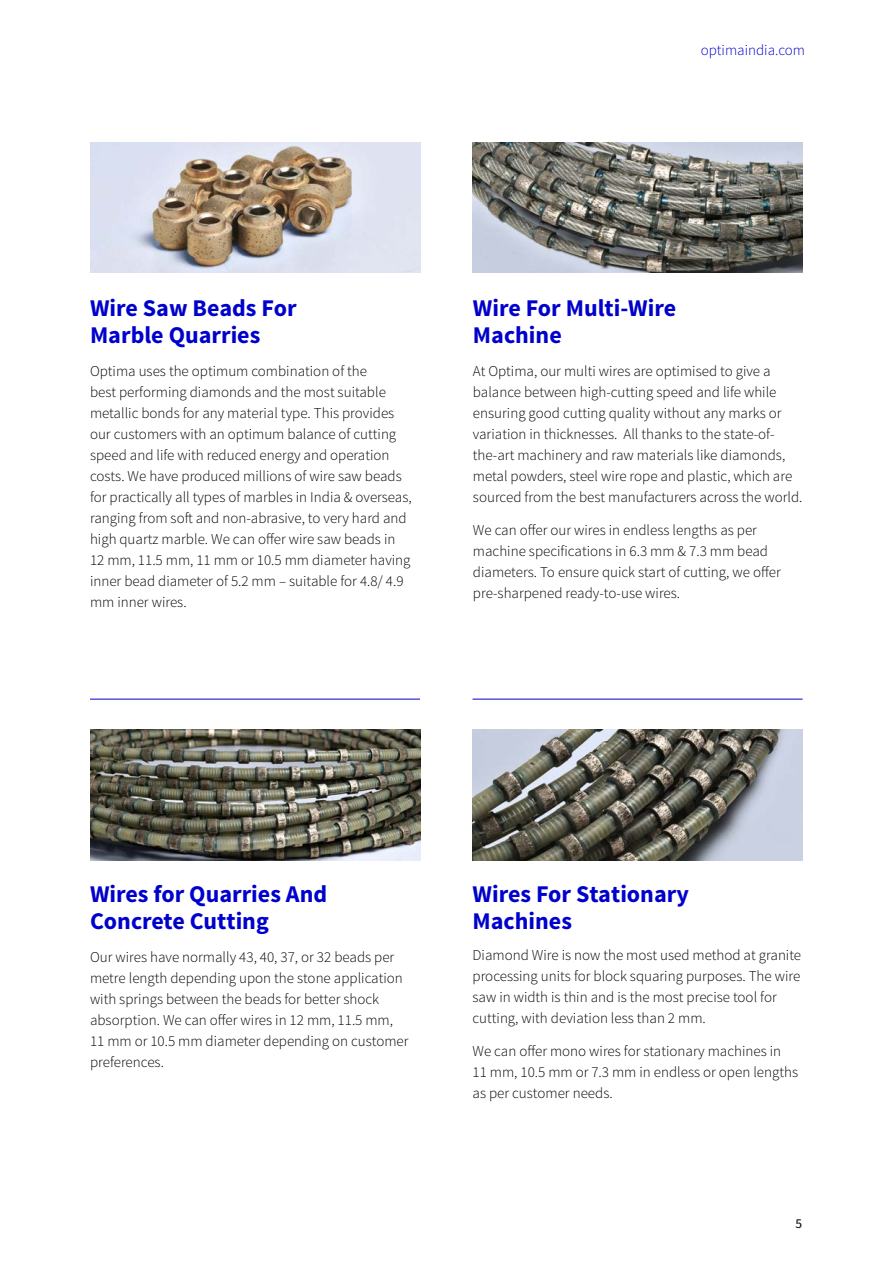
<style>
.page{position:relative;width:893px;height:1263px;background:#fff}
.page>*{position:absolute;margin:0;border:0;box-sizing:border-box;transform-origin:0 0}
.t1{font:700 24px/27px "Source Sans Pro";color:#00c}
.t2{font:300 15px/21px "Source Sans Pro";color:#040503}
.t3{font:300 15px "Source Sans Pro";color:#00c}
.t4{font:13.5px "Source Sans Pro";color:#000}
</style>
<div class="page">
<img style="left:90px;top:142px;width:330px;height:130px">
<img style="left:472px;top:730px;width:330px;height:130px">
<img style="left:90px;top:730px;width:330px;height:130px">
<img style="left:473px;top:142px;width:330px;height:130px">
<hr style="left:90px;top:699px;width:330px;height:1px;background:#00c">
<hr style="left:472px;top:699px;width:330px;height:1px;background:#00c">
<p class="t1" style="left:90px;top:296px;width:208px">Wire Saw Beads For<br>Marble Quarries</p>
<p class="t3" style="left:701px;top:41px;width:106px">optimaindia.com</p>
<p class="t1" style="left:473px;top:296px;width:205px">Wire For Multi-Wire<br>Machine</p>
<p class="t2" style="left:90px;top:360px;width:323px">Optima uses the optimum combination of the<br>best performing diamonds and the most suitable metallic bonds for any material type. This provides our customers with an optimum balance of cutting speed and life with reduced energy and operation costs. We have produced millions of wire saw beads for practically all types of marbles in India &amp; overseas, ranging from soft and non-abrasive, to very hard and high quartz marble. We can offer wire saw beads in 12 mm, 11.5 mm, 11 mm or 10.5 mm diameter having inner bead diameter of 5.2 mm – suitable for 4.8/ 4.9 mm inner wires.</p>
<p class="t2" style="left:473px;top:360px;width:331px">At Optima, our multi wires are optimised to give a balance between high-cutting speed and life while ensuring good cutting quality without any marks or variation in thicknesses. All thanks to the state-of&shy;the-art machinery and raw materials like diamonds, metal powders, steel wire rope and plastic, which are sourced from the best manufacturers across the world.</p>
<p class="t2" style="left:473px;top:519px;width:309px">We can offer our wires in endless lengths as per machine specifications in 6.3 mm &amp; 7.3 mm bead diameters. To ensure quick start of cutting, we offer pre-sharpened ready-to-use wires.</p>
<p class="t1" style="left:90px;top:881px;width:239px">Wires for Quarries And<br>Concrete Cutting</p>
<p class="t1" style="left:473px;top:881px;width:218px">Wires For Stationary<br>Machines</p>
<p class="t2" style="left:90px;top:946px;width:320px">Our wires have normally 43, 40, 37, or 32 beads per metre length depending upon the stone application with springs between the beads for better shock absorption. We can offer wires in 12 mm, 11.5 mm, 11 mm or 10.5 mm diameter depending on customer preferences.</p>
<p class="t2" style="left:472px;top:945px;width:330px">Diamond Wire is now the most used method at granite processing units for block squaring purposes. The wire saw in width is thin and is the most precise tool for cutting, with deviation less than 2 mm.</p>
<p class="t2" style="left:472px;top:1041px;width:327px">We can offer mono wires for stationary machines in<br>11 mm, 10.5 mm or 7.3 mm in endless or open lengths as per customer needs.</p>
<p class="t4" style="left:795px;top:1215px;width:8px">5</p>
</div>
